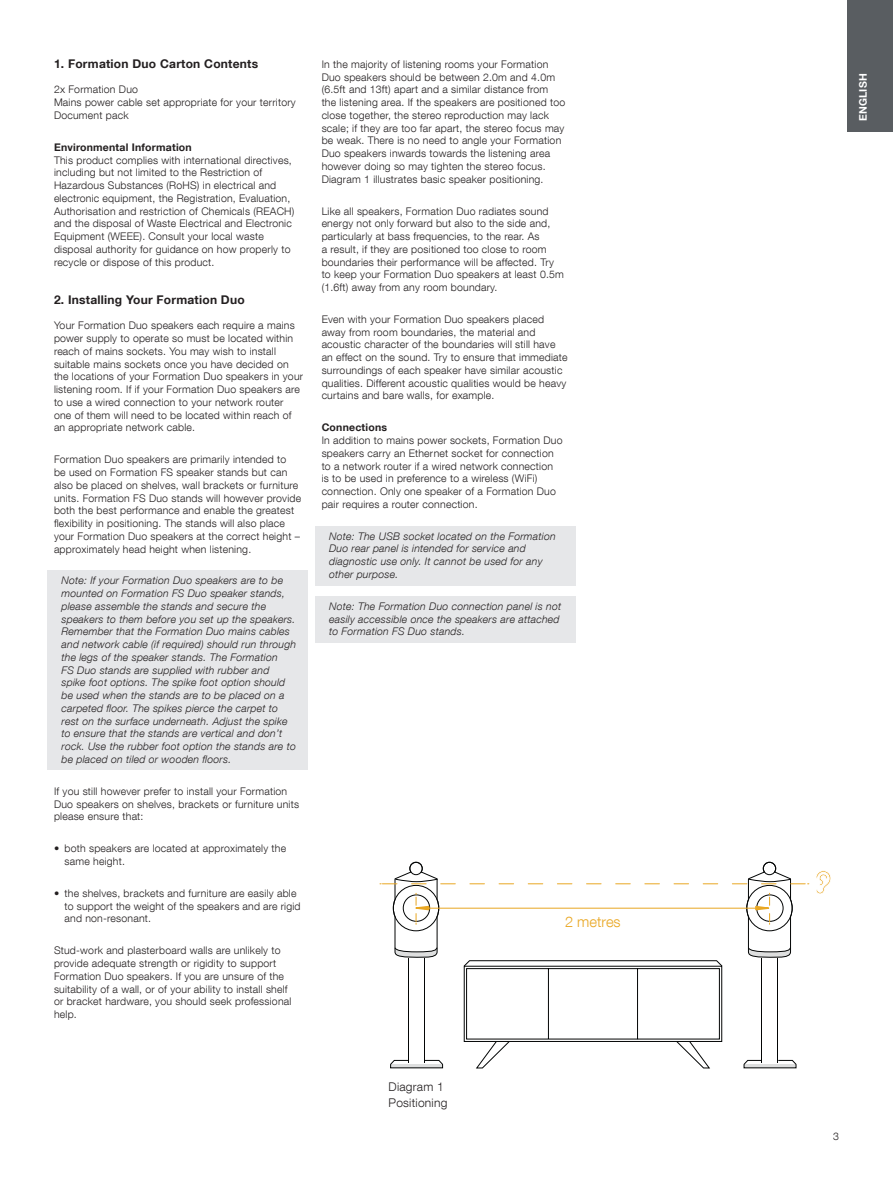
<style>
.page{position:relative;width:893px;height:1191px;background:#fff}
.page>*{position:absolute;margin:0;border:0;box-sizing:border-box;transform-origin:0 0}
.t1{font:300 14.7px "Helvetica Neue LT Com";color:#e9a723}
.t2{font:700 12px "Helvetica Neue LT Com";letter-spacing:.02em;color:#231f20}
.t3{font:300 12px/16.5px "Helvetica Neue LT Com";letter-spacing:.02em;color:#231f20}
.t4{font:300 10.5px/12.8px "Helvetica Neue LT Com";letter-spacing:.02em;color:#231f20}
.t5{font:italic 300 10.5px/12.8px "Helvetica Neue LT Com";letter-spacing:.02em;color:#231f20}
.t6{font:700 10.5px "Helvetica Neue LT Com";letter-spacing:.02em;color:#231f20}
.t7{font:700 10.5px "Helvetica Neue LT Com";letter-spacing:.02em;color:#fff}
</style>
<div class="page">
<div style="left:847px;top:0;width:46px;height:132px;background:#595d61"></div>
<div style="left:48px;top:570px;width:260px;height:200px;background:#e6e7e9"></div>
<div style="left:315px;top:526px;width:261px;height:59px;background:#e6e7e9"></div>
<div style="left:315px;top:596px;width:261px;height:46px;background:#e6e7e9"></div>
<svg style="left:380px;top:861px;width:429px;height:207px"></svg>
<svg style="left:816px;top:870px;width:15px;height:24px"></svg>
<p class="t2" style="left:54px;top:56px;width:206px">1. Formation Duo Carton Contents</p>
<p class="t4" style="left:54px;top:83px;width:243px">2x Formation Duo<br>Mains power cable set appropriate for your territory<br>Document pack</p>
<p class="t6" style="left:54px;top:140px;width:139px">Environmental Information</p>
<p class="t4" style="left:54px;top:153px;width:242px">This product complies with international directives, including but not limited to the Restriction of Hazardous Substances (RoHS) in electrical and electronic equipment, the Registration, Evaluation, Authorisation and restriction of Chemicals (REACH) and the disposal of Waste Electrical and Electronic Equipment (WEEE). Consult your local waste disposal authority for guidance on how properly to recycle or dispose of this product.</p>
<p class="t2" style="left:54px;top:292px;width:192px">2. Installing Your Formation Duo</p>
<p class="t4" style="left:54px;top:319px;width:251px">Your Formation Duo speakers each require a mains power supply to operate so must be located within reach of mains sockets. You may wish to install suitable mains sockets once you have decided on the locations of your Formation Duo speakers in your listening room. If if your Formation Duo speakers are to use a wired connection to your network router one of them will need to be located within reach of an appropriate network cable.</p>
<p class="t4" style="left:54px;top:453px;width:249px">Formation Duo speakers are primarily intended to<br>be used on Formation FS speaker stands but can also be placed on shelves, wall brackets or furniture units. Formation FS Duo stands will however provide both the best performance and enable the greatest flexibility in positioning. The stands will also place your Formation Duo speakers at the correct height – approximately head height when listening.</p>
<p class="t5" style="left:61px;top:574px;width:236px">Note: If your Formation Duo speakers are to be mounted on Formation FS Duo speaker stands, please assemble the stands and secure the speakers to them before you set up the speakers.<br>Remember that the Formation Duo mains cables and network cable (if required) should run through the legs of the speaker stands. The Formation<br>FS Duo stands are supplied with rubber and spike foot options. The spike foot option should be used when the stands are to be placed on a carpeted floor. The spikes pierce the carpet to rest on the surface underneath. Adjust the spike to ensure that the stands are vertical and don’t rock. Use the rubber foot option the stands are to be placed on tiled or wooden floors.</p>
<p class="t4" style="left:54px;top:784px;width:247px">If you still however prefer to install your Formation<br>Duo speakers on shelves, brackets or furniture units please ensure that:</p>
<p class="t4" style="left:64px;top:842px;width:223px;text-indent:-10px">• both speakers are located at approximately the same height.</p>
<p class="t4" style="left:64px;top:886px;width:238px;text-indent:-10px">• the shelves, brackets and furniture are easily able to support the weight of the speakers and are rigid and non-resonant.</p>
<p class="t4" style="left:54px;top:944px;width:239px">Stud-work and plasterboard walls are unlikely to provide adequate strength or rigidity to support Formation Duo speakers. If you are unsure of the suitability of a wall, or of your ability to install shelf or bracket hardware, you should seek professional help.</p>
<p class="t4" style="left:322px;top:58px;width:245px">In the majority of listening rooms your Formation Duo speakers should be between 2.0m and 4.0m (6.5ft and 13ft) apart and a similar distance from the listening area. If the speakers are positioned too close together, the stereo reproduction may lack scale; if they are too far apart, the stereo focus may be weak. There is no need to angle your Formation Duo speakers inwards towards the listening area however doing so may tighten the stereo focus.<br>Diagram 1 illustrates basic speaker positioning.</p>
<p class="t4" style="left:322px;top:204px;width:244px">Like all speakers, Formation Duo radiates sound energy not only forward but also to the side and, particularly at bass frequencies, to the rear. As<br>a result, if they are positioned too close to room boundaries their performance will be affected. Try to keep your Formation Duo speakers at least 0.5m (1.6ft) away from any room boundary.</p>
<p class="t4" style="left:322px;top:312px;width:248px">Even with your Formation Duo speakers placed away from room boundaries, the material and acoustic character of the boundaries will still have an effect on the sound. Try to ensure that immediate surroundings of each speaker have similar acoustic qualities. Different acoustic qualities would be heavy curtains and bare walls, for example.</p>
<p class="t6" style="left:322px;top:421px;width:67px">Connections</p>
<p class="t4" style="left:322px;top:434px;width:242px">In addition to mains power sockets, Formation Duo speakers carry an Ethernet socket for connection to a network router if a wired network connection is to be used in preference to a wireless (WiFi) connection. Only one speaker of a Formation Duo pair requires a router connection.</p>
<p class="t5" style="left:329px;top:529px;width:228px">Note: The USB socket located on the Formation Duo rear panel is intended for service and diagnostic use only. It cannot be used for any other purpose.</p>
<p class="t5" style="left:329px;top:599px;width:233px">Note: The Formation Duo connection panel is not easily accessible once the speakers are attached to Formation FS Duo stands.</p>
<h1 class="t1" style="left:565px;top:912px;width:57px">2 metres</h1>
<p class="t3" style="left:389px;top:1078px;width:60px">Diagram 1<br>Positioning</p>
<p class="t7" style="left:856px;top:121px;width:49px;rotate:-90deg">ENGLISH</p>
<p class="t4" style="left:833px;top:1130px;width:7px">3</p>
</div>
